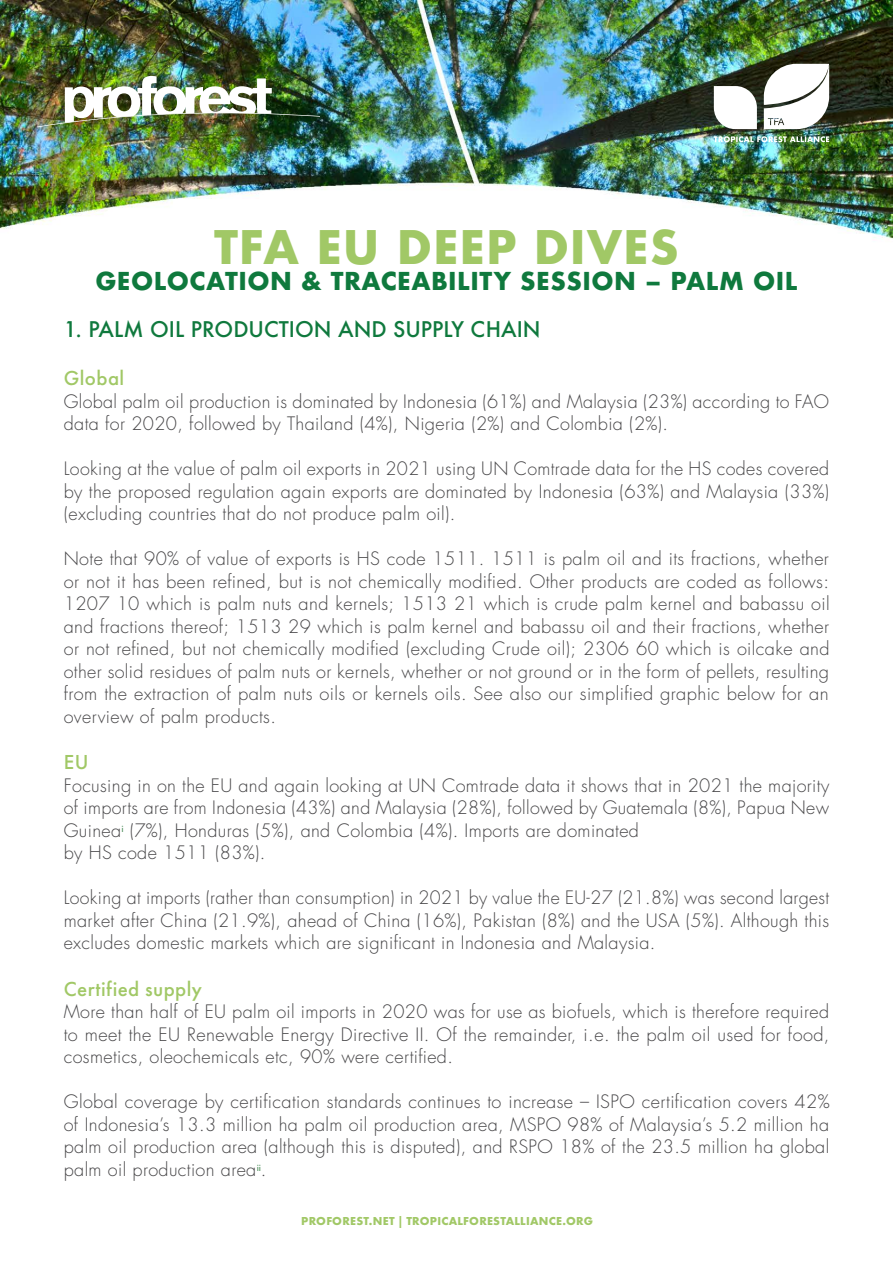
<style>
.page{position:relative;width:893px;height:1263px;background:#fff}
.page>*{position:absolute;margin:0;border:0;box-sizing:border-box;transform-origin:0 0}
.t1{font:700 45px "Futura";letter-spacing:.02em;color:#a1c866}
.t2{font:700 24px "Futura";letter-spacing:.02em;color:#0f793d}
.t3{font:500 21px "Futura";color:#0f793d}
.t4{font:500 21px "Futura PT";letter-spacing:.02em;color:#a1c866}
.t5{font:300 18px/22.5px "Futura LT";letter-spacing:.02em;color:#464547;text-align:justify}
.t6{font:700 12px "Futura PT";letter-spacing:.02em;color:#a1c866}
</style>
<div class="page">
<img style="left:0;top:0;width:893px;height:239px">
<svg style="left:714px;top:136px;width:115px;height:6px"></svg>
<svg style="left:714px;top:86px;width:43px;height:43px"></svg>
<svg style="left:764px;top:64px;width:65px;height:65px"></svg>
<img style="left:38px;top:76px;width:281px;height:66px">
<h1 class="t1" style="left:214px;top:214px;width:466px">TFA EU DEEP DIVES</h1>
<h2 class="t2" style="left:95px;top:264px;width:704px">GEOLOCATION &amp; TRACEABILITY SESSION – PALM OIL</h2>
<p class="t3" style="left:64px;top:315px;width:478px">1. PALM OIL PRODUCTION AND SUPPLY CHAIN</p>
<p class="t4" style="left:64px;top:366px;width:62px">Global</p>
<p class="t5" style="left:64px;top:391px;width:767px">Global palm oil production is dominated by Indonesia (61%) and Malaysia (23%) according to FAO data for 2020, followed by Thailand (4%), Nigeria (2%) and Colombia (2%).</p>
<p class="t5" style="left:64px;top:458px;width:767px">Looking at the value of palm oil exports in 2021 using UN Comtrade data for the HS codes covered by the proposed regulation again exports are dominated by Indonesia (63%) and Malaysia (33%) (excluding countries that do not produce palm oil).</p>
<p class="t5" style="left:64px;top:548px;width:767px">Note that 90% of value of exports is HS code 1511. 1511 is palm oil and its fractions, whether or not it has been refined, but is not chemically modified. Other products are coded as follows:<br>1207 10 which is palm nuts and kernels; 1513 21 which is crude palm kernel and babassu oil and fractions thereof; 1513 29 which is palm kernel and babassu oil and their fractions, whether or not refined, but not chemically modified (excluding Crude oil); 2306 60 which is oilcake and other solid residues of palm nuts or kernels, whether or not ground or in the form of pellets, resulting from the extraction of palm nuts oils or kernels oils. See also our simplified graphic below for an overview of palm products.</p>
<p class="t4" style="left:64px;top:750px;width:26px">EU</p>
<p class="t5" style="left:64px;top:775px;width:767px;text-align:left">Focusing in on the EU and again looking at UN Comtrade data it shows that in 2021 the majority of imports are from Indonesia (43%) and Malaysia (28%), followed by Guatemala (8%), Papua New Guinea<sup>i</sup> (7%), Honduras (5%), and Colombia (4%). Imports are dominated<br>by HS code 1511 (83%).</p>
<p class="t5" style="left:64px;top:887px;width:767px">Looking at imports (rather than consumption) in 2021 by value the EU-27 (21.8%) was second largest market after China (21.9%), ahead of China (16%), Pakistan (8%) and the USA (5%). Although this excludes domestic markets which are significant in Indonesia and Malaysia.</p>
<p class="t4" style="left:64px;top:976px;width:140px">Certified supply</p>
<p class="t5" style="left:64px;top:1001px;width:767px">More than half of EU palm oil imports in 2020 was for use as biofuels, which is therefore required to meet the EU Renewable Energy Directive II. Of the remainder, i.e. the palm oil used for food, cosmetics, oleochemicals etc, 90% were certified.</p>
<p class="t5" style="left:64px;top:1091px;width:767px">Global coverage by certification standards continues to increase – ISPO certification covers 42% of Indonesia’s 13.3 million ha palm oil production area, MSPO 98% of Malaysia’s 5.2 million ha palm oil production area (although this is disputed), and RSPO 18% of the 23.5 million ha global palm oil production area<sup>ii</sup>.</p>
<p class="t6" style="left:301px;top:1213px;width:293px">PROFOREST.NET | TROPICALFORESTALLIANCE.ORG</p>
</div>
